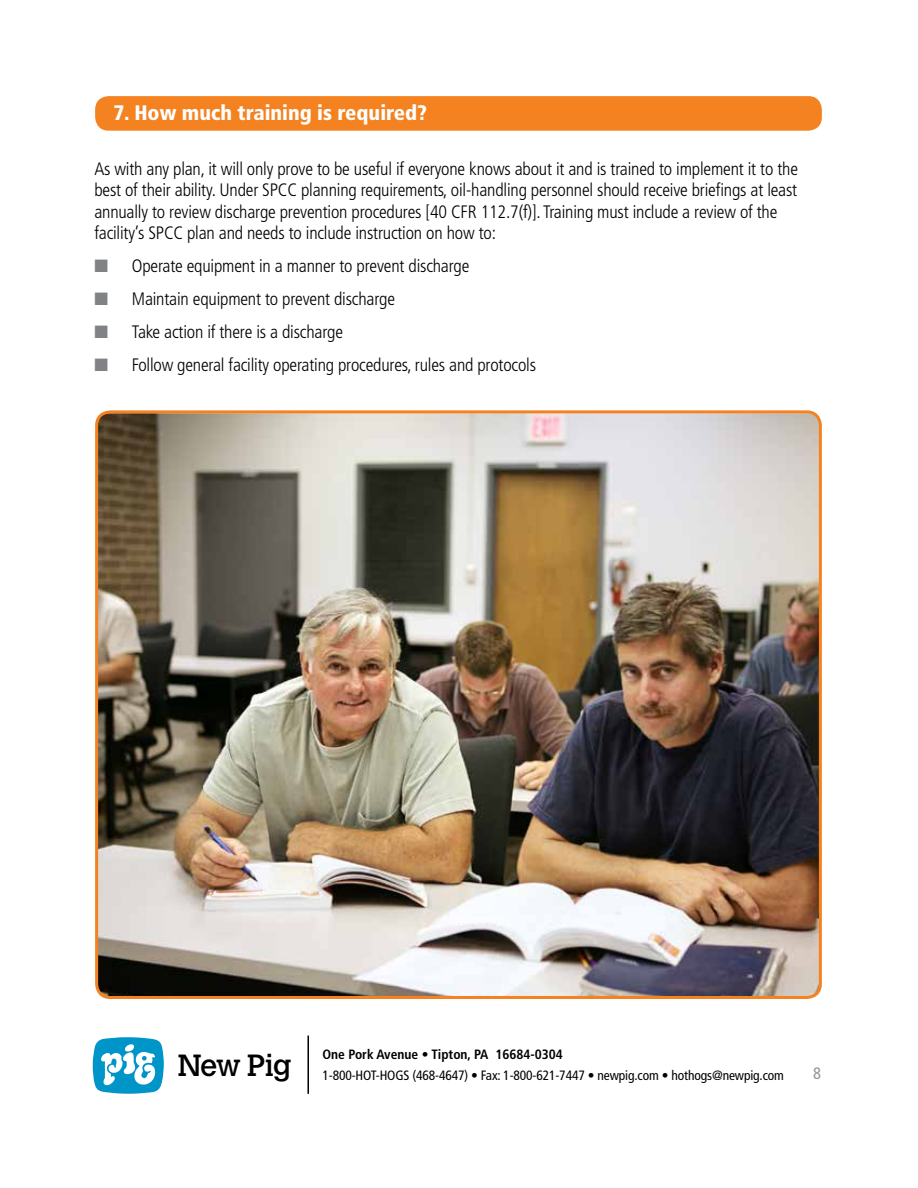
<style>
.page{position:relative;width:918px;height:1188px;background:#fff}
.page>*{position:absolute;margin:0;border:0;box-sizing:border-box;transform-origin:0 0}
.t1{font:30.45px "Calvert MT Std";letter-spacing:-.045em;color:#000}
.t2{font:900 condensed 21px "Frutiger";color:#fff}
.t3{font:300 condensed 18px/21.6px "Frutiger";letter-spacing:-.01em;color:#000}
.t4{font:condensed 16.5px "Frutiger";color:#939598}
.t5{font:condensed 13.5px "Frutiger";letter-spacing:-.01em;color:#000}
.t6{font:700 condensed 13.5px "Frutiger";color:#000}
.s1{color:#808285}
</style>
<div class="page">
<svg style="left:93px;top:1037px;width:71px;height:57px"></svg>
<hr style="left:307px;top:1036px;width:2px;height:58px;background:#000">
<div style="left:95px;top:96px;width:727px;height:35px;background:#f58220;border-radius:14px"></div>
<img style="left:99px;top:414px;width:719px;height:581px">
<div style="left:95px;top:410px;width:727px;height:589px;border:3px solid #f58220;border-radius:14px"></div>
<p class="t2" style="left:113px;top:100px;width:315px">7. How much training is required?</p>
<p class="t3" style="left:94px;top:158px;width:705px">As with any plan, it will only prove to be useful if everyone knows about it and is trained to implement it to the best of their ability. Under SPCC planning requirements, oil-handling personnel should receive briefings at least annually to review discharge prevention procedures [40 CFR 112.7(f)]. Training must include a review of the facility’s SPCC plan and needs to include instruction on how to:</p>
<p class="t3" style="left:94px;top:256px;width:377px"><span class="s1">■</span> Operate equipment in a manner to prevent discharge</p>
<p class="t3" style="left:94px;top:289px;width:302px"><span class="s1">■</span> Maintain equipment to prevent discharge</p>
<p class="t3" style="left:94px;top:321px;width:250px"><span class="s1">■</span> Take action if there is a discharge</p>
<p class="t3" style="left:94px;top:354px;width:443px"><span class="s1">■</span> Follow general facility operating procedures, rules and protocols</p>
<h1 class="t1" style="left:177px;top:1047px;width:116px">New Pig</h1>
<p class="t6" style="left:322px;top:1046px;width:242px">One Pork Avenue • Tipton, PA 16684-0304</p>
<p class="t5" style="left:322px;top:1067px;width:463px">1-800-HOT-HOGS (468-4647) • Fax: 1-800-621-7447 • newpig.com • hothogs@newpig.com</p>
<p class="t4" style="left:813px;top:1063px;width:9px">8</p>
</div>
